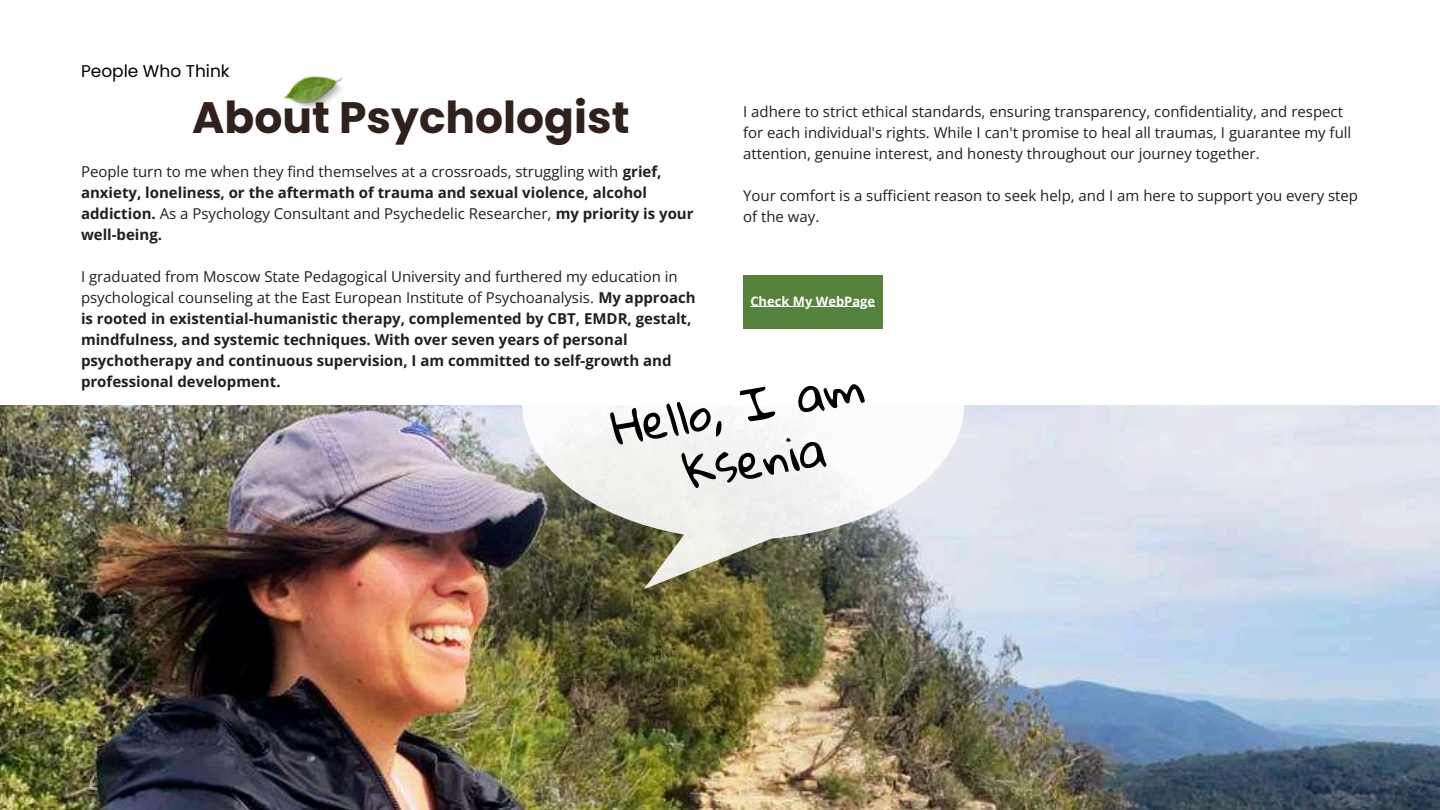
<style>
.page{position:relative;width:1440px;height:810px;background:#fff}
.page>*{position:absolute;margin:0;border:0;box-sizing:border-box;transform-origin:0 0}
.t1{font:46.3px/55.8px "Gloria Hallelujah";color:#000;text-align:center}
.t2{font:700 44px "Poppins";color:#30211c}
.t3{font:17px "Poppins";color:#000}
.t4{font:15px/21px "Open Sans";color:#1f2020}
.t5{font:700 15px/21px "Open Sans";color:#1f2020}
.t6{font:700 13px "Open Sans";color:#fff}
.s1{font-weight:700}
.s2{font-weight:400}
</style>
<div class="page">
<img style="left:0;top:405px;width:1440px;height:405px">
<img style="left:284px;top:76px;width:59px;height:32px">
<svg style="left:522px;top:275px;width:442px;height:314px"></svg>
<div style="left:743px;top:275px;width:139px;height:54px;background:#55833d"></div>
<hr style="left:750px;top:307px;width:125px;height:1px;background:#fff">
<p class="t3" style="left:81px;top:59px;width:150px">People Who Think</p>
<h2 class="t2" style="left:192px;top:86px;width:439px">About Psychologist</h2>
<p class="t4" style="left:81px;top:160px;width:614px">People turn to me when they find themselves at a crossroads, struggling with <span class="s1">grief, anxiety, loneliness, or the aftermath of trauma and sexual violence, alcohol addiction.</span> As a Psychology Consultant and Psychedelic Researcher, <span class="s1">my priority is your well-being.</span></p>
<p class="t5" style="left:81px;top:265px;width:616px"><span class="s2">I graduated from Moscow State Pedagogical University and furthered my education in psychological counseling at the East European Institute of Psychoanalysis.</span> My approach is rooted in existential-humanistic therapy, complemented by CBT, EMDR, gestalt, mindfulness, and systemic techniques. With over seven years of personal psychotherapy and continuous supervision, I am committed to self-growth and professional development.</p>
<p class="t4" style="left:743px;top:100px;width:610px">I adhere to strict ethical standards, ensuring transparency, confidentiality, and respect for each individual's rights. While I can't promise to heal all traumas, I guarantee my full attention, genuine interest, and honesty throughout our journey together.</p>
<p class="t4" style="left:743px;top:184px;width:616px">Your comfort is a sufficient reason to seek help, and I am here to support you every step of the way.</p>
<p class="t6" style="left:750px;top:292px;width:126px">Check My WebPage</p>
<h1 class="t1" style="left:608px;top:403px;width:256px;rotate:-10deg">Hello, I am<br>Ksenia</h1>
</div>
